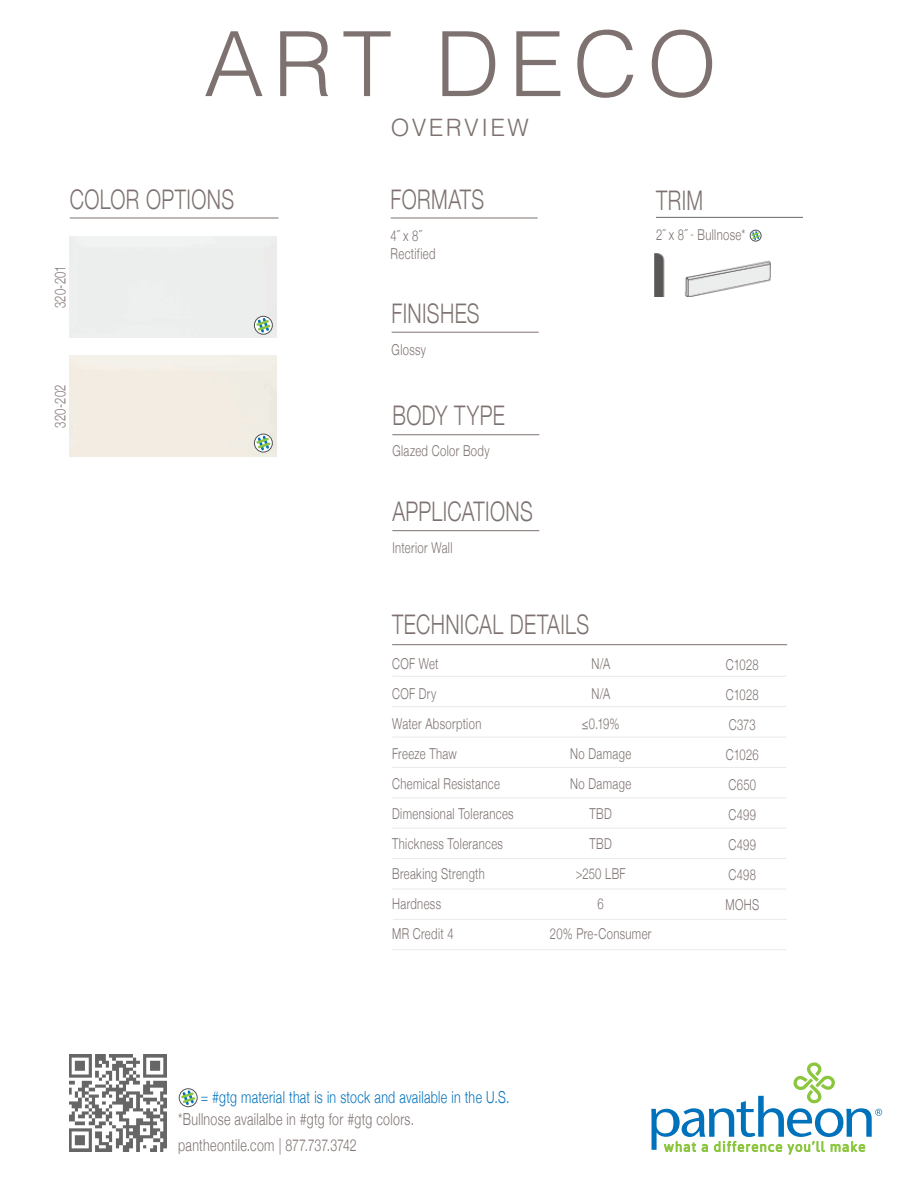
<style>
.page{position:relative;width:918px;height:1188px;background:#fff}
.page>*{position:absolute;margin:0;border:0;box-sizing:border-box;transform-origin:0 0}
.t1{font:300 90px "Helvetica";letter-spacing:.1em;color:#7d726f}
.t2{font:300 27px "Helvetica Neue";letter-spacing:.02em;color:#7d726f;scale:.75 1}
.t3{font:300 24px "Helvetica";letter-spacing:.1em;color:#7d726f}
.t4{font:300 16.5px "Helvetica Neue";letter-spacing:.025em;color:#7d726f;scale:.75 1}
.t5{font:300 16.5px "Helvetica Neue";letter-spacing:.025em;color:#0072bc;scale:.75 1}
.t6{font:300 15px/30px "Helvetica Neue";letter-spacing:.03em;color:#7d726f;scale:.75 1}
.s1{font-size:10.5px}
</style>
<div class="page">
<img style="left:654px;top:253px;width:117px;height:44px">
<hr style="left:656px;top:217px;width:147px;height:1px;background:#656666">
<hr style="left:392px;top:530px;width:147px;height:1px;background:#7d726f">
<svg style="left:651px;top:1062px;width:232px;height:93px"></svg>
<hr style="left:392px;top:644px;width:395px;height:1px;background:#7d726f">
<hr style="left:392px;top:676px;width:394px;height:1px;background:#9a918b">
<hr style="left:392px;top:706px;width:394px;height:1px;background:#9a918b">
<hr style="left:392px;top:737px;width:394px;height:1px;background:#9a918b">
<hr style="left:392px;top:767px;width:394px;height:1px;background:#9a918b">
<hr style="left:392px;top:797px;width:394px;height:1px;background:#9a918b">
<hr style="left:392px;top:828px;width:394px;height:1px;background:#9a918b">
<hr style="left:392px;top:858px;width:394px;height:1px;background:#9a918b">
<hr style="left:392px;top:889px;width:394px;height:1px;background:#9a918b">
<hr style="left:393px;top:919px;width:394px;height:1px;background:#9a918b">
<hr style="left:392px;top:434px;width:147px;height:1px;background:#7d726f">
<hr style="left:392px;top:332px;width:147px;height:1px;background:#7d726f">
<hr style="left:391px;top:218px;width:147px;height:1px;background:#7d726f">
<hr style="left:70px;top:218px;width:209px;height:1px;background:#7d726f">
<div style="left:254px;top:316px;width:19px;height:19px;border:1px solid #515155;border-radius:50%"></div>
<svg style="left:256px;top:318px;width:15px;height:15px"></svg>
<div style="left:179px;top:1088px;width:19px;height:19px;border:1px solid #515155;border-radius:50%"></div>
<svg style="left:181px;top:1090px;width:14px;height:15px"></svg>
<img style="left:69px;top:1055px;width:97px;height:97px">
<hr style="left:392px;top:949px;width:394px;height:1px;background:#9a918b">
<div style="left:254px;top:434px;width:19px;height:18px;border:1px solid #515155;border-radius:50%"></div>
<svg style="left:256px;top:436px;width:15px;height:14px"></svg>
<div style="left:750px;top:230px;width:11px;height:11px;border:1px solid #515155;border-radius:50%"></div>
<svg style="left:751px;top:231px;width:9px;height:9px"></svg>
<p class="t1" style="left:204px;top:-12px;width:515px">ART DECO</p>
<p class="t2" style="left:70px;top:177px;width:221px">COLOR OPTIONS</p>
<p class="t6" style="left:44px;top:308px;width:58px;rotate:-90deg">320-201</p>
<p class="t6" style="left:44px;top:428px;width:59px;rotate:-90deg">320-202</p>
<p class="t3" style="left:391px;top:107px;width:140px">OVERVIEW</p>
<p class="t2" style="left:391px;top:177px;width:126px">FORMATS</p>
<p class="t6" style="left:391px;top:219px;width:42px">4˝ x 8˝</p>
<p class="t6" style="left:391px;top:237px;width:61px">Rectified</p>
<p class="t2" style="left:392px;top:292px;width:119px">FINISHES</p>
<p class="t6" style="left:392px;top:333px;width:47px">Glossy</p>
<p class="t2" style="left:393px;top:394px;width:151px">BODY TYPE</p>
<p class="t6" style="left:392px;top:435px;width:131px">Glazed Color Body</p>
<p class="t2" style="left:392px;top:490px;width:189px">APPLICATIONS</p>
<p class="t6" style="left:392px;top:532px;width:82px">Interior Wall</p>
<p class="t2" style="left:656px;top:179px;width:64px">TRIM</p>
<p class="t6" style="left:656px;top:219px;width:121px">2˝ x 8˝ <span class="s1">-</span> Bullnose*</p>
<p class="t2" style="left:392px;top:603px;width:264px">TECHNICAL DETAILS</p>
<p class="t6" style="left:392px;top:647px;width:63px">COF Wet</p>
<p class="t6" style="left:392px;top:677px;width:61px">COF Dry</p>
<p class="t6" style="left:392px;top:707px;width:121px">Water Absorption</p>
<p class="t6" style="left:392px;top:737px;width:88px">Freeze Thaw</p>
<p class="t6" style="left:392px;top:767px;width:145px">Chemical Resistance</p>
<p class="t6" style="left:392px;top:797px;width:164px">Dimensional Tolerances</p>
<p class="t6" style="left:392px;top:827px;width:149px">Thickness Tolerances</p>
<p class="t6" style="left:392px;top:857px;width:125px">Breaking Strength</p>
<p class="t6" style="left:392px;top:887px;width:84px">Hardness<br>MR Credit 4</p>
<p class="t6" style="left:591px;top:647px;width:27px">N/A</p>
<p class="t6" style="left:591px;top:677px;width:27px">N/A</p>
<p class="t6" style="left:582px;top:707px;width:52px">≤0.19%</p>
<p class="t6" style="left:570px;top:737px;width:83px">No Damage</p>
<p class="t6" style="left:570px;top:767px;width:83px">No Damage</p>
<p class="t6" style="left:590px;top:797px;width:31px">TBD</p>
<p class="t6" style="left:590px;top:827px;width:31px">TBD</p>
<p class="t6" style="left:576px;top:857px;width:68px">&gt;250 LBF</p>
<p class="t6" style="left:550px;top:887px;width:137px;text-align:center">6<br>20% Pre-Consumer</p>
<p class="t6" style="left:726px;top:649px;width:45px">C1028</p>
<p class="t6" style="left:726px;top:679px;width:45px">C1028</p>
<p class="t6" style="left:729px;top:709px;width:37px">C373</p>
<p class="t6" style="left:726px;top:739px;width:45px">C1026</p>
<p class="t6" style="left:728px;top:769px;width:38px">C650</p>
<p class="t6" style="left:728px;top:799px;width:38px">C499</p>
<p class="t6" style="left:728px;top:829px;width:38px">C499</p>
<p class="t6" style="left:728px;top:859px;width:38px">C498</p>
<p class="t6" style="left:725px;top:889px;width:46px">MOHS</p>
<p class="t5" style="left:201px;top:1083px;width:413px">= #gtg material that is in stock and available in the U.S.</p>
<p class="t4" style="left:178px;top:1106px;width:316px">*Bullnose availalbe in #gtg for #gtg colors.</p>
<p class="t4" style="left:178px;top:1132px;width:240px">pantheontile.com | 877.737.3742</p>
</div>
